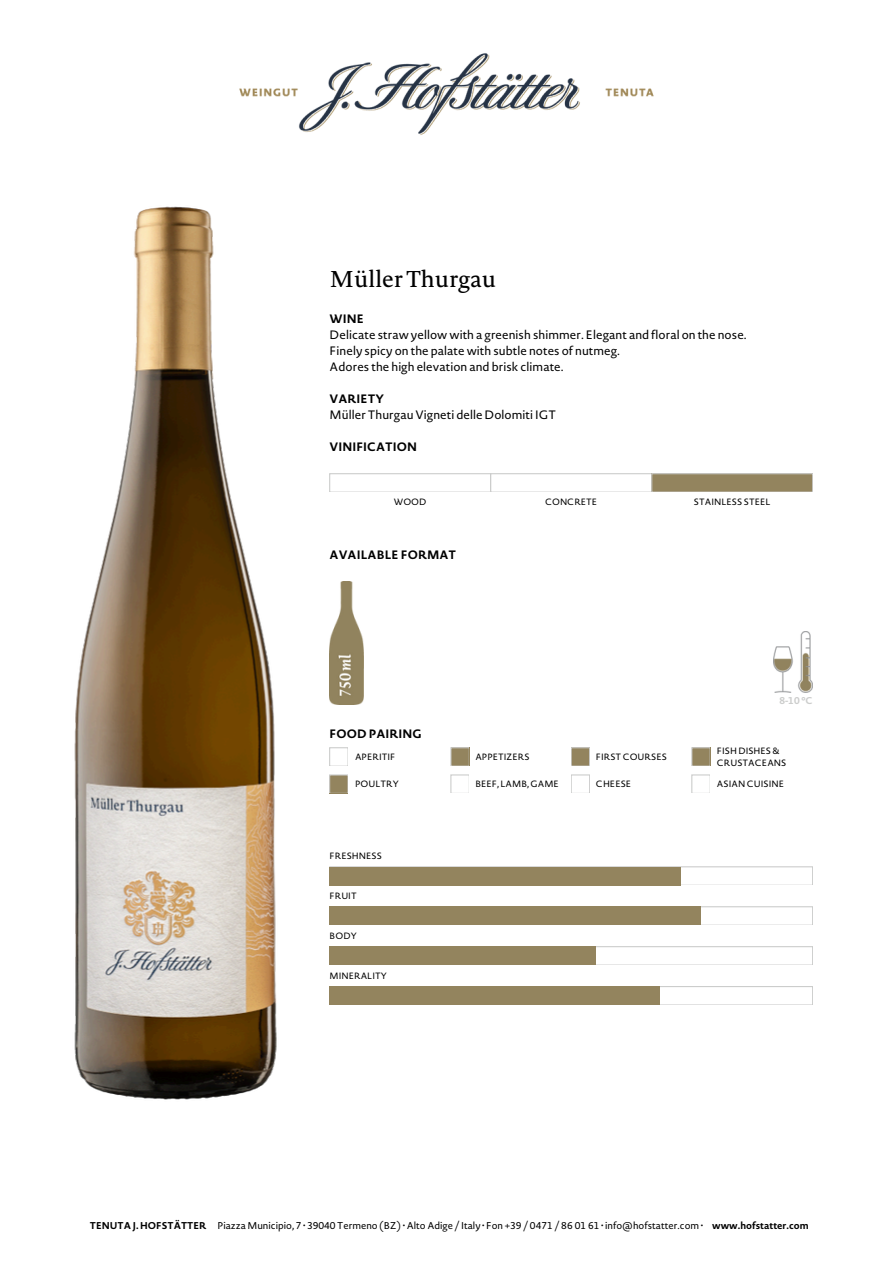
<style>
.page{position:relative;width:894px;height:1264px;background:#fff}
.page>*{position:absolute;margin:0;border:0;box-sizing:border-box;transform-origin:0 0}
.t1{font:22.5px "Novel Pro";letter-spacing:-.005em;color:#000}
.t2{font:12px/16px "Novel Sans Pro";letter-spacing:.005em;color:#000}
.t3{font:700 12px "Novel Sans Pro";letter-spacing:.005em;color:#000}
.t4{font:9.75px "Novel Sans Pro";color:#000}
.t5{font:700 9.75px "Novel Sans Pro";color:#000}
.t6{font:700 9.75px "Novel Sans Pro";color:#cccdcc}
.t7{font:9px/12px "Novel Sans Pro";color:#000}
.s1{font-weight:700}
</style>
<div class="page">
<img style="left:239px;top:53px;width:415px;height:82px">
<img style="left:74px;top:206px;width:306px;height:894px">
<img style="left:329px;top:581px;width:34px;height:123px">
<img style="left:773px;top:631px;width:39px;height:61px">
<svg style="left:329px;top:747px;width:18px;height:18px"></svg>
<svg style="left:347px;top:775px;width:1px;height:18px"></svg>
<svg style="left:329px;top:775px;width:18px;height:18px"></svg>
<svg style="left:680px;top:866px;width:132px;height:18px"></svg>
<svg style="left:700px;top:906px;width:112px;height:18px"></svg>
<svg style="left:595px;top:946px;width:217px;height:18px"></svg>
<svg style="left:660px;top:986px;width:152px;height:1px"></svg>
<svg style="left:451px;top:765px;width:18px;height:1px"></svg>
<svg style="left:451px;top:747px;width:18px;height:18px"></svg>
<svg style="left:451px;top:775px;width:18px;height:18px"></svg>
<div style="left:571px;top:747px;width:18px;height:19px;background:#a9a088"></div>
<svg style="left:571px;top:747px;width:18px;height:18px"></svg>
<svg style="left:571px;top:775px;width:18px;height:18px"></svg>
<svg style="left:691px;top:747px;width:19px;height:19px"></svg>
<svg style="left:691px;top:747px;width:18px;height:18px"></svg>
<svg style="left:691px;top:775px;width:18px;height:18px"></svg>
<div style="left:651px;top:473px;width:161px;height:19px;background:#aba28c"></div>
<svg style="left:329px;top:473px;width:483px;height:18px"></svg>
<div style="left:329px;top:866px;width:351px;height:19px;background:#93845e"></div>
<div style="left:329px;top:906px;width:371px;height:19px;background:#93845e"></div>
<div style="left:329px;top:946px;width:266px;height:19px;background:#93845e"></div>
<div style="left:329px;top:986px;width:331px;height:19px;background:#93845e"></div>
<p class="t1" style="left:329px;top:268px;width:168px">Müller Thurgau</p>
<p class="t2" style="left:329px;top:312px;width:418px"><span class="s1">WINE<br></span>Delicate straw yellow with a greenish shimmer. Elegant and floral on the nose.<br>Finely spicy on the palate with subtle notes of nutmeg.<br>Adores the high elevation and brisk climate.</p>
<p class="t2" style="left:329px;top:392px;width:228px"><span class="s1">VARIETY<br></span>Müller Thurgau Vigneti delle Dolomiti IGT</p>
<h1 class="t3" style="left:329px;top:441px;width:89px">VINIFICATION</h1>
<h5 class="t7" style="left:394px;top:497px;width:34px">WOOD</h5>
<h5 class="t7" style="left:545px;top:497px;width:54px">CONCRETE</h5>
<h5 class="t7" style="left:693px;top:497px;width:78px">STAINLESS STEEL</h5>
<h5 class="t3" style="left:329px;top:549px;width:128px">AVAILABLE FORMAT</h5>
<h3 class="t3" style="left:329px;top:728px;width:94px">FOOD PAIRING</h3>
<h2 class="t7" style="left:355px;top:752px;width:42px">APERITIF</h2>
<h5 class="t7" style="left:355px;top:779px;width:45px">POULTRY</h5>
<h5 class="t7" style="left:329px;top:851px;width:54px">FRESHNESS</h5>
<h5 class="t7" style="left:329px;top:890px;width:29px">FRUIT</h5>
<h2 class="t7" style="left:329px;top:930px;width:28px">BODY</h2>
<p class="t7" style="left:329px;top:970px;width:59px">MINERALITY</p>
<h4 class="t7" style="left:475px;top:752px;width:56px">APPETIZERS</h4>
<h2 class="t7" style="left:475px;top:779px;width:85px">BEEF, LAMB, GAME</h2>
<h5 class="t7" style="left:595px;top:752px;width:72px">FIRST COURSES</h5>
<h5 class="t7" style="left:595px;top:779px;width:37px">CHEESE</h5>
<h3 class="t6" style="left:779px;top:695px;width:35px">8-10 °C</h3>
<h5 class="t7" style="left:716px;top:746px;width:71px">FISH DISHES &amp;<br>CRUSTACEANS</h5>
<h5 class="t7" style="left:716px;top:779px;width:69px">ASIAN CUISINE</h5>
<h5 class="t5" style="left:90px;top:1220px;width:118px">TENUTA J. HOFSTÄTTER</h5>
<h5 class="t4" style="left:217px;top:1220px;width:487px">Piazza Municipio, 7 • 39040 Termeno (BZ) • Alto Adige / Italy • Fon +39 / 0471 / 86 01 61 • info@hofstatter.com •</h5>
<h5 class="t5" style="left:712px;top:1220px;width:98px">www.hofstatter.com</h5>
</div>
